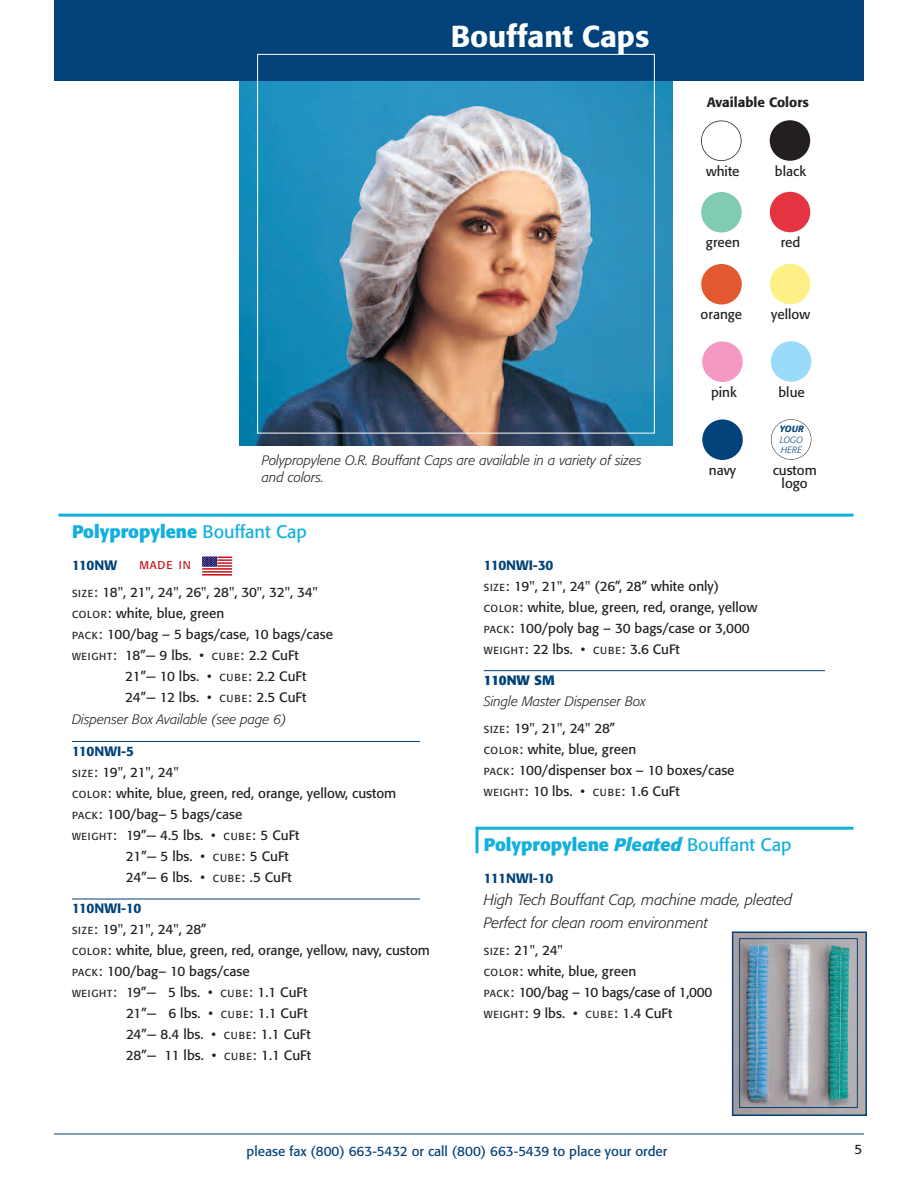
<style>
.page{position:relative;width:918px;height:1188px;background:#fff}
.page>*{position:absolute;margin:0;border:0;box-sizing:border-box;transform-origin:0 0}
.t1{font:500 30px "Formata";color:#fff}
.t2{font:700 18px "Formata";color:#13b0de}
.t3{font:italic 300 15px/22.5px "Formata";color:#231f20}
.t4{font:13.5px/21px "Formata";color:#231f20}
.t5{font:italic 300 13.5px/16.5px "Formata";color:#231f20}
.t6{font:13.5px "Formata";color:#004279}
.t7{font:13.5px/27px "Formata";letter-spacing:-.02em;color:#231f20}
.t8{font:500 13.5px "Formata";letter-spacing:-.02em;color:#004279}
.t9{font:500 13.5px "Formata";color:#231f20}
.t10{font:500 13.5px "Formata";color:#004279}
.t11{font:700 13.5px "Formata";color:#004279}
.t12{font:11.25px "Formata";letter-spacing:.075em;color:#c4121a}
.t13{font:italic 300 9px/10.5px "Formata";letter-spacing:.01em;color:#004279}
.t14{font:italic 500 9px "Formata";color:#004279}
.s1{font-weight:400}
.s2{font-weight:500;color:#004279}
.s3{font-size:10.2px}
.s4{font-weight:400;font-style:normal;font-size:10.2px}
.s5{font-weight:400;font-style:normal}
.s6{font-style:italic}
</style>
<div class="page">
<img style="left:240px;top:81px;width:432px;height:365px">
<hr style="left:54px;top:1134px;width:810px;height:1px;background:#004279">
<img style="left:735px;top:935px;width:129px;height:178px">
<div style="left:732px;top:932px;width:135px;height:184px;border:2px solid #004279"></div>
<hr style="left:484px;top:670px;width:341px;height:1px;background:#004279">
<svg style="left:202px;top:556px;width:30px;height:20px"></svg>
<hr style="left:58px;top:514px;width:796px;height:3px;background:#13b0de">
<hr style="left:72px;top:741px;width:348px;height:1px;background:#004279">
<hr style="left:72px;top:899px;width:348px;height:1px;background:#004279">
<hr style="left:477px;top:827px;width:377px;height:3px;background:#13b0de">
<hr style="left:476px;top:827px;width:2px;height:26px;background:#13b0de">
<div style="left:54px;top:0;width:810px;height:81px;background:#004279"></div>
<div style="left:701px;top:120px;width:41px;height:41px;border:2px solid #231f20;border-radius:50%"></div>
<div style="left:770px;top:120px;width:40px;height:41px;background:#231f20;border-radius:50%"></div>
<div style="left:701px;top:192px;width:41px;height:40px;background:#80cbb2;border-radius:50%"></div>
<div style="left:770px;top:192px;width:40px;height:40px;background:#e43442;border-radius:50%"></div>
<div style="left:701px;top:264px;width:41px;height:40px;background:#e15831;border-radius:50%"></div>
<div style="left:770px;top:264px;width:40px;height:40px;background:#fcf087;border-radius:50%"></div>
<div style="left:257px;top:54px;width:398px;height:379px;border:1px solid #fff"></div>
<div style="left:739px;top:938px;width:119px;height:170px;border:1px solid #004279"></div>
<div style="left:702px;top:341px;width:41px;height:41px;background:#f499c2;border-radius:50%"></div>
<div style="left:771px;top:341px;width:40px;height:41px;background:#99dbf8;border-radius:50%"></div>
<div style="left:702px;top:419px;width:41px;height:41px;background:#004279;border-radius:50%"></div>
<div style="left:771px;top:419px;width:40px;height:41px;border:1px solid #231f20;border-radius:50%"></div>
<h1 class="t1" style="left:451px;top:24px;width:200px">Bouffant Caps</h1>
<p class="t5" style="left:262px;top:453px;width:381px">Polypropylene O.R. Bouffant Caps are available in a variety of sizes and colors.</p>
<p class="t9" style="left:707px;top:96px;width:104px">Available Colors</p>
<p class="t4" style="left:706px;top:162px;width:35px">white</p>
<p class="t4" style="left:775px;top:162px;width:33px">black</p>
<p class="t4" style="left:706px;top:233px;width:36px">green</p>
<p class="t4" style="left:781px;top:233px;width:21px">red</p>
<p class="t4" style="left:701px;top:305px;width:43px">orange</p>
<p class="t4" style="left:771px;top:305px;width:40px">yellow</p>
<p class="t4" style="left:711px;top:383px;width:27px">pink</p>
<p class="t4" style="left:778px;top:383px;width:28px">blue</p>
<p class="t14" style="left:780px;top:425px;width:26px">YOUR</p>
<p class="t13" style="left:780px;top:435px;width:24px">LOGO<br>HERE</p>
<p class="t4" style="left:709px;top:461px;width:29px">navy</p>
<p class="t4" style="left:773px;top:464px;width:46px;line-height:13.5px;text-align:center">custom logo</p>
<h2 class="t2" style="left:72px;top:524px;width:237px">Polypropylene <span class="s1">Bouffant Cap</span></h2>
<p class="t7" style="left:72px;top:553px;width:247px"><span class="s2">110NW<br></span><span class="s3">SIZE</span>: 18", 21", 24", 26", 28", 30", 32", 34"</p>
<p class="t4" style="left:72px;top:604px;width:154px"><span class="s3">COLOR</span>: white, blue, green</p>
<p class="t4" style="left:72px;top:625px;width:262px"><span class="s3">PACK</span>: 100/bag – 5 bags/case, 10 bags/case</p>
<p class="t4" style="left:72px;top:646px;width:228px"><span class="s3">WEIGHT</span>: 18”— 9 lbs. • <span class="s3">CUBE</span>: 2.2 CuFt</p>
<p class="t4" style="left:125px;top:667px;width:183px">21”— 10 lbs. • <span class="s3">CUBE</span>: 2.2 CuFt</p>
<p class="t4" style="left:125px;top:688px;width:183px">24”— 12 lbs. • <span class="s3">CUBE</span>: 2.5 CuFt</p>
<p class="t5" style="left:72px;top:713px;width:216px">Dispenser Box Available (see page 6)</p>
<p class="t10" style="left:72px;top:745px;width:64px">110NWI-5</p>
<p class="t4" style="left:72px;top:763px;width:108px"><span class="s3">SIZE</span>: 19", 21", 24"</p>
<p class="t4" style="left:72px;top:784px;width:326px"><span class="s3">COLOR</span>: white, blue, green, red, orange, yellow, custom</p>
<p class="t4" style="left:72px;top:805px;width:172px"><span class="s3">PACK</span>: 100/bag– 5 bags/case</p>
<p class="t4" style="left:72px;top:826px;width:229px"><span class="s3">WEIGHT</span>: 19”— 4.5 lbs. • <span class="s3">CUBE</span>: 5 CuFt</p>
<p class="t4" style="left:126px;top:847px;width:164px">21”— 5 lbs. • <span class="s3">CUBE</span>: 5 CuFt</p>
<p class="t4" style="left:126px;top:868px;width:167px">24”— 6 lbs. • <span class="s3">CUBE</span>: .5 CuFt</p>
<p class="t8" style="left:72px;top:903px;width:71px">110NWI-10</p>
<p class="t4" style="left:72px;top:920px;width:136px"><span class="s3">SIZE</span>: 19", 21", 24", 28”</p>
<p class="t4" style="left:72px;top:941px;width:360px"><span class="s3">COLOR</span>: white, blue, green, red, orange, yellow, navy, custom</p>
<p class="t4" style="left:72px;top:962px;width:179px"><span class="s3">PACK</span>: 100/bag– 10 bags/case</p>
<p class="t4" style="left:72px;top:983px;width:237px"><span class="s3">WEIGHT</span>: 19”— 5 lbs. • <span class="s3">CUBE</span>: 1.1 CuFt</p>
<p class="t4" style="left:126px;top:1004px;width:183px">21”— 6 lbs. • <span class="s3">CUBE</span>: 1.1 CuFt</p>
<p class="t4" style="left:126px;top:1025px;width:186px">24”— 8.4 lbs. • <span class="s3">CUBE</span>: 1.1 CuFt</p>
<p class="t4" style="left:126px;top:1046px;width:186px">28”— 11 lbs. • <span class="s3">CUBE</span>: 1.1 CuFt</p>
<p class="t12" style="left:140px;top:560px;width:53px">MADE IN</p>
<p class="t4" style="left:484px;top:556px;width:275px"><span class="s2">110NWI-30<br></span><span class="s3">SIZE</span>: 19", 21", 24" (26”, 28” white only)<br><span class="s3">COLOR</span>: white, blue, green, red, orange, yellow <span class="s3">PACK</span>: 100/poly bag – 30 bags/case or 3,000<br><span class="s3">WEIGHT</span>: 22 lbs. • <span class="s3">CUBE</span>: 3.6 CuFt</p>
<p class="t11" style="left:484px;top:675px;width:73px">110NW SM</p>
<p class="t5" style="left:484px;top:689px;width:164px;line-height:27px">Single Master Dispenser Box<br><span class="s4">SIZE</span><span class="s5">: 19", 21", 24" 28”</span></p>
<p class="t4" style="left:484px;top:740px;width:252px"><span class="s3">COLOR</span>: white, blue, green<br><span class="s3">PACK</span>: 100/dispenser box – 10 boxes/case<br><span class="s3">WEIGHT</span>: 10 lbs. • <span class="s3">CUBE</span>: 1.6 CuFt</p>
<h2 class="t2" style="left:484px;top:837px;width:309px">Polypropylene <span class="s6">Pleated</span> <span class="s1">Bouffant Cap</span></h2>
<p class="t8" style="left:484px;top:872px;width:71px">111NWI-10</p>
<p class="t3" style="left:484px;top:890px;width:310px">High Tech Bouffant Cap, machine made, pleated<br>Perfect for clean room environment</p>
<p class="t4" style="left:484px;top:940px;width:230px"><span class="s3">SIZE</span>: 21", 24"<br><span class="s3">COLOR</span>: white, blue, green<br><span class="s3">PACK</span>: 100/bag – 10 bags/case of 1,000<br><span class="s3">WEIGHT</span>: 9 lbs. • <span class="s3">CUBE</span>: 1.4 CuFt</p>
<p class="t6" style="left:247px;top:1145px;width:422px">please fax (800) 663-5432 or call (800) 663-5439 to place your order</p>
<p class="t4" style="left:855px;top:1140px;width:9px">5</p>
</div>
